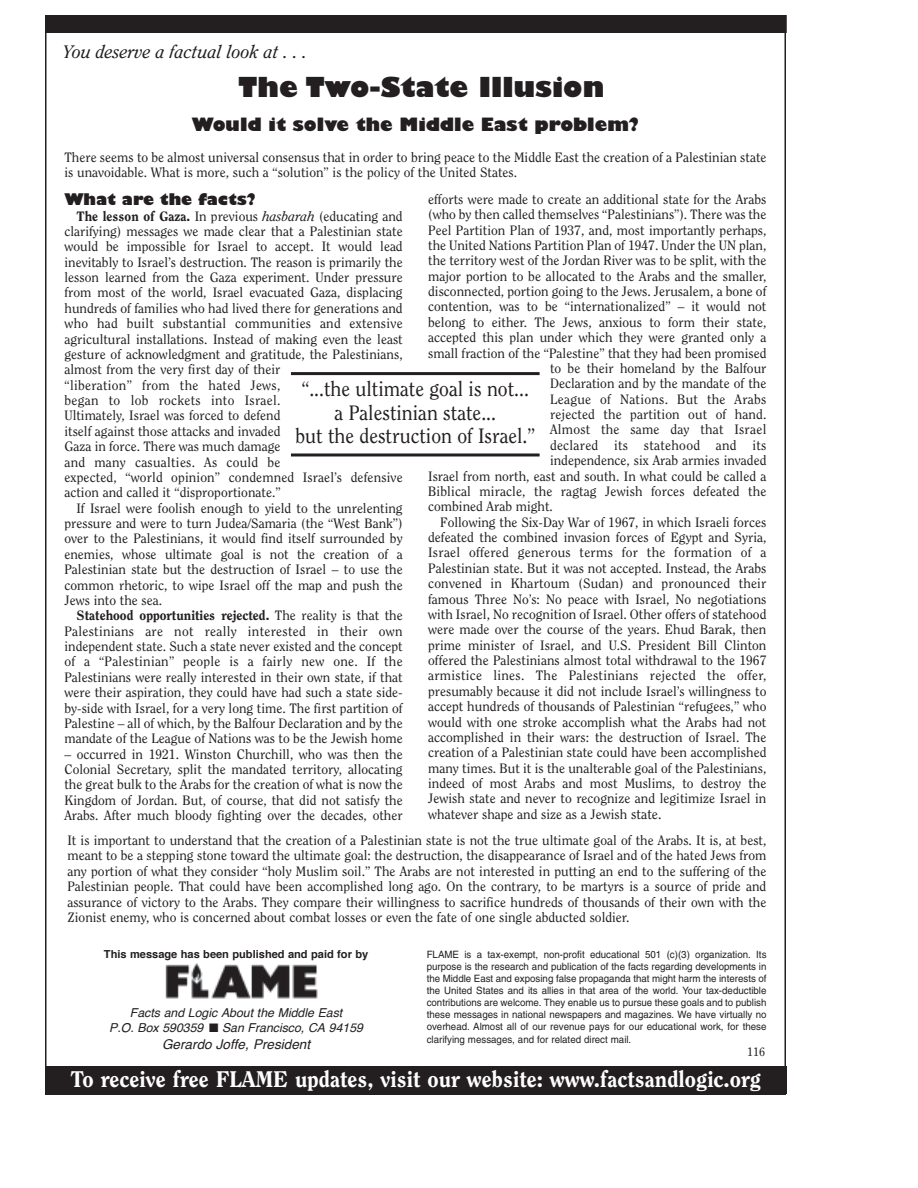
<style>
.page{position:relative;width:918px;height:1188px;background:#fff}
.page>*{position:absolute;margin:0;border:0;box-sizing:border-box;transform-origin:0 0}
.t1{font:800 27px "Gill Sans";color:#231f20}
.t2{font:800 22.5px "Clearface";color:#fff}
.t3{font:20.7px/23.4px "Clearface";color:#231f20;text-align:center;scale:.95 1}
.t4{font:800 18px "Gill Sans";color:#231f20}
.t5{font:italic 18px "Clearface";color:#231f20}
.t6{font:800 15.75px "Gill Sans";color:#231f20}
.t7{font:13.5px/15.5px "Clearface";color:#231f20;text-align:justify}
.t8{font:13.5px "Clearface";letter-spacing:.02em;color:#231f20}
.t9{font:italic 13.5px "Helvetica";color:#231f20}
.t10{font:italic 12.3px/14.7px "Helvetica";color:#231f20;text-align:center}
.t11{font:12px "Clearface";color:#231f20}
.t12{font:700 11.1px "Helvetica";color:#231f20}
.t13{font:10.2px/12.1px "Helvetica";color:#231f20;text-align:justify;scale:.96 1}
.s1{font-weight:800}
.s2{font-style:italic}
.s3{font-size:13.8px}
</style>
<div class="page">
<div style="left:45px;top:15px;width:742px;height:18px;background:#231f20"></div>
<div style="left:45px;top:1066px;width:742px;height:28px;background:#231f20"></div>
<img style="left:165px;top:963px;width:153px;height:36px">
<hr style="left:291px;top:372px;width:249px;height:3px;background:#231f20">
<hr style="left:291px;top:453px;width:249px;height:3px;background:#231f20">
<h3 class="t5" style="left:63px;top:44px;width:246px">You deserve a factual look at . . .</h3>
<h1 class="t1" style="left:239px;top:77px;width:367px">The Two-State Illusion</h1>
<h3 class="t4" style="left:192px;top:118px;width:449px">Would it solve the Middle East problem?</h3>
<p class="t7" style="left:64px;top:150px;width:704px">There seems to be almost universal consensus that in order to bring peace to the Middle East the creation of a Palestinian state is unavoidable. What is more, such a “solution” is the policy of the United States.</p>
<p class="t6" style="left:64px;top:193px;width:193px">What are the facts?</p>
<p class="t7" style="left:64px;top:209px;width:340px;text-align:left;text-indent:12px"><span class="s1">The lesson of Gaza.</span> In previous <span class="s2">hasbarah</span> (educating and clarifying) messages we made clear that a Palestinian state would be impossible for Israel to accept. It would lead inevitably to Israel’s destruction. The reason is primarily the lesson learned from the Gaza experiment. Under pressure from most of the world, Israel evacuated Gaza, displacing hundreds of families who had lived there for generations and who had built substantial communities and extensive agricultural installations. Instead of making even the least gesture of acknowledgment and gratitude, the Palestinians, almost from the very first day of their<br>“liberation” from the hated Jews,<br>began to lob rockets into Israel.<br>Ultimately, Israel was forced to defend<br>itself against those attacks and invaded<br>Gaza in force. There was much damage<br>and many casualties. As could be<br>expected, “world opinion” condemned Israel’s defensive action and called it “disproportionate.”</p>
<p class="t7" style="left:64px;top:501px;width:340px;text-indent:12px">If Israel were foolish enough to yield to the unrelenting pressure and were to turn Judea/Samaria (the “West Bank”) over to the Palestinians, it would find itself surrounded by enemies, whose ultimate goal is not the creation of a Palestinian state but the destruction of Israel – to use the common rhetoric, to wipe Israel off the map and push the Jews into the sea.</p>
<p class="t7" style="left:64px;top:609px;width:340px;text-indent:12px"><span class="s1">Statehood opportunities rejected.</span> The reality is that the Palestinians are not really interested in their own independent state. Such a state never existed and the concept of a “Palestinian” people is a fairly new one. If the Palestinians were really interested in their own state, if that were their aspiration, they could have had such a state side&shy;by-side with Israel, for a very long time. The first partition of Palestine – all of which, by the Balfour Declaration and by the mandate of the League of Nations was to be the Jewish home</p>
<p class="t7" style="left:64px;top:747px;width:340px">– occurred in 1921. Winston Churchill, who was then the Colonial Secretary, split the mandated territory, allocating the great bulk to the Arabs for the creation of what is now the Kingdom of Jordan. But, of course, that did not satisfy the Arabs. After much bloody fighting over the decades, other</p>
<p class="t7" style="left:428px;top:192px;width:340px">efforts were made to create an additional state for the Arabs</p>
<p class="t7" style="left:428px;top:208px;width:340px">(who by then called themselves “Palestinians”). There was the</p>
<p class="t7" style="left:428px;top:223px;width:340px">Peel Partition Plan of 1937, and, most importantly perhaps,</p>
<p class="t7" style="left:428px;top:238px;width:340px">the United Nations Partition Plan of 1947. Under the UN plan,</p>
<p class="t7" style="left:428px;top:254px;width:340px">the territory west of the Jordan River was to be split, with the</p>
<p class="t7" style="left:428px;top:269px;width:340px">major portion to be allocated to the Arabs and the smaller,</p>
<p class="t7" style="left:428px;top:284px;width:340px">disconnected, portion going to the Jews. Jerusalem, a bone of</p>
<p class="t7" style="left:428px;top:300px;width:340px">contention, was to be “internationalized” – it would not</p>
<p class="t7" style="left:428px;top:315px;width:340px">belong to either. The Jews, anxious to form their state,</p>
<p class="t7" style="left:428px;top:331px;width:340px">accepted this plan under which they were granted only a</p>
<p class="t7" style="left:428px;top:346px;width:340px">small fraction of the “Palestine” that they had been promised</p>
<p class="t7" style="left:550px;top:361px;width:218px">to be their homeland by the Balfour</p>
<p class="t7" style="left:550px;top:377px;width:218px">Declaration and by the mandate of the</p>
<p class="t8" style="left:550px;top:394px;width:218px">League of Nations. But the Arabs</p>
<p class="t7" style="left:550px;top:407px;width:218px">rejected the partition out of hand.</p>
<p class="t8" style="left:550px;top:424px;width:218px">Almost the same day that Israel</p>
<p class="t8" style="left:550px;top:440px;width:218px">declared its statehood and its</p>
<p class="t7" style="left:550px;top:454px;width:218px">independence, six Arab armies invaded</p>
<p class="t7" style="left:428px;top:469px;width:340px">Israel from north, east and south. In what could be called a</p>
<p class="t7" style="left:428px;top:484px;width:340px">Biblical miracle, the ragtag Jewish forces defeated the</p>
<p class="t7" style="left:428px;top:500px;width:126px">combined Arab might.</p>
<p class="t7" style="left:440px;top:515px;width:328px">Following the Six-Day War of 1967, in which Israeli forces</p>
<p class="t7" style="left:428px;top:530px;width:340px">defeated the combined invasion forces of Egypt and Syria,</p>
<p class="t8" style="left:428px;top:547px;width:340px">Israel offered generous terms for the formation of a</p>
<p class="t7" style="left:428px;top:561px;width:340px">Palestinian state. But it was not accepted. Instead, the Arabs</p>
<p class="t7" style="left:428px;top:577px;width:340px">convened in Khartoum (Sudan) and pronounced their</p>
<p class="t7" style="left:428px;top:592px;width:340px">famous Three No’s: No peace with Israel, No negotiations</p>
<p class="t7" style="left:428px;top:607px;width:340px">with Israel, No recognition of Israel. Other offers of statehood</p>
<p class="t7" style="left:428px;top:623px;width:340px">were made over the course of the years. Ehud Barak, then</p>
<p class="t7" style="left:428px;top:638px;width:340px">prime minister of Israel, and U.S. President Bill Clinton</p>
<p class="t7" style="left:428px;top:653px;width:340px">offered the Palestinians almost total withdrawal to the 1967</p>
<p class="t8" style="left:428px;top:670px;width:340px">armistice lines. The Palestinians rejected the offer,</p>
<p class="t7" style="left:428px;top:684px;width:340px">presumably because it did not include Israel’s willingness to</p>
<p class="t7" style="left:428px;top:700px;width:340px">accept hundreds of thousands of Palestinian “refugees,” who</p>
<p class="t7" style="left:428px;top:715px;width:340px">would with one stroke accomplish what the Arabs had not</p>
<p class="t7" style="left:428px;top:730px;width:340px">accomplished in their wars: the destruction of Israel. The</p>
<p class="t7" style="left:428px;top:746px;width:340px">creation of a Palestinian state could have been accomplished</p>
<p class="t7" style="left:428px;top:761px;width:340px">many times. But it is the unalterable goal of the Palestinians,</p>
<p class="t7" style="left:428px;top:776px;width:340px">indeed of most Arabs and most Muslims, to destroy the</p>
<p class="t7" style="left:428px;top:792px;width:340px">Jewish state and never to recognize and legitimize Israel in</p>
<p class="t7" style="left:428px;top:807px;width:235px">whatever shape and size as a Jewish <span class="s3">state.</span></p>
<h3 class="t3" style="left:295px;top:378px;width:254px">“...the ultimate goal is not... a Palestinian state...<br>but the destruction of Israel.”</h3>
<p class="t7" style="left:67px;top:833px;width:701px">It is important to understand that the creation of a Palestinian state is not the true ultimate goal of the Arabs. It is, at best, meant to be a stepping stone toward the ultimate goal: the destruction, the disappearance of Israel and of the hated Jews from any portion of what they consider “holy Muslim soil.” The Arabs are not interested in putting an end to the suffering of the Palestinian people. That could have been accomplished long ago. On the contrary, to be martyrs is a source of pride and assurance of victory to the Arabs. They compare their willingness to sacrifice hundreds of thousands of their own with the Zionist enemy, who is concerned about combat losses or even the fate of one single abducted soldier.</p>
<p class="t13" style="left:427px;top:949px;width:356px">FLAME is a tax-exempt, non-profit educational 501 (c)(3) organization. Its purpose is the research and publication of the facts regarding developments in the Middle East and exposing false propaganda that might harm the interests of the United States and its allies in that area of the world. Your tax-deductible contributions are welcome. They enable us to pursue these goals and to publish these messages in national newspapers and magazines. We have virtually no overhead. Almost all of our revenue pays for our educational work, for these clarifying messages, and for related direct mail.</p>
<p class="t12" style="left:104px;top:949px;width:266px">This message has been published and paid for by</p>
<p class="t10" style="left:109px;top:1006px;width:255px">Facts and Logic About the Middle East<br>P.O. Box 590359 ■ San Francisco, CA 94159</p>
<p class="t9" style="left:162px;top:1039px;width:150px">Gerardo Joffe, President</p>
<p class="t11" style="left:747px;top:1047px;width:19px">116</p>
<h2 class="t2" style="left:71px;top:1070px;width:692px">To receive free FLAME updates, visit our website: www.factsandlogic.org</h2>
</div>
